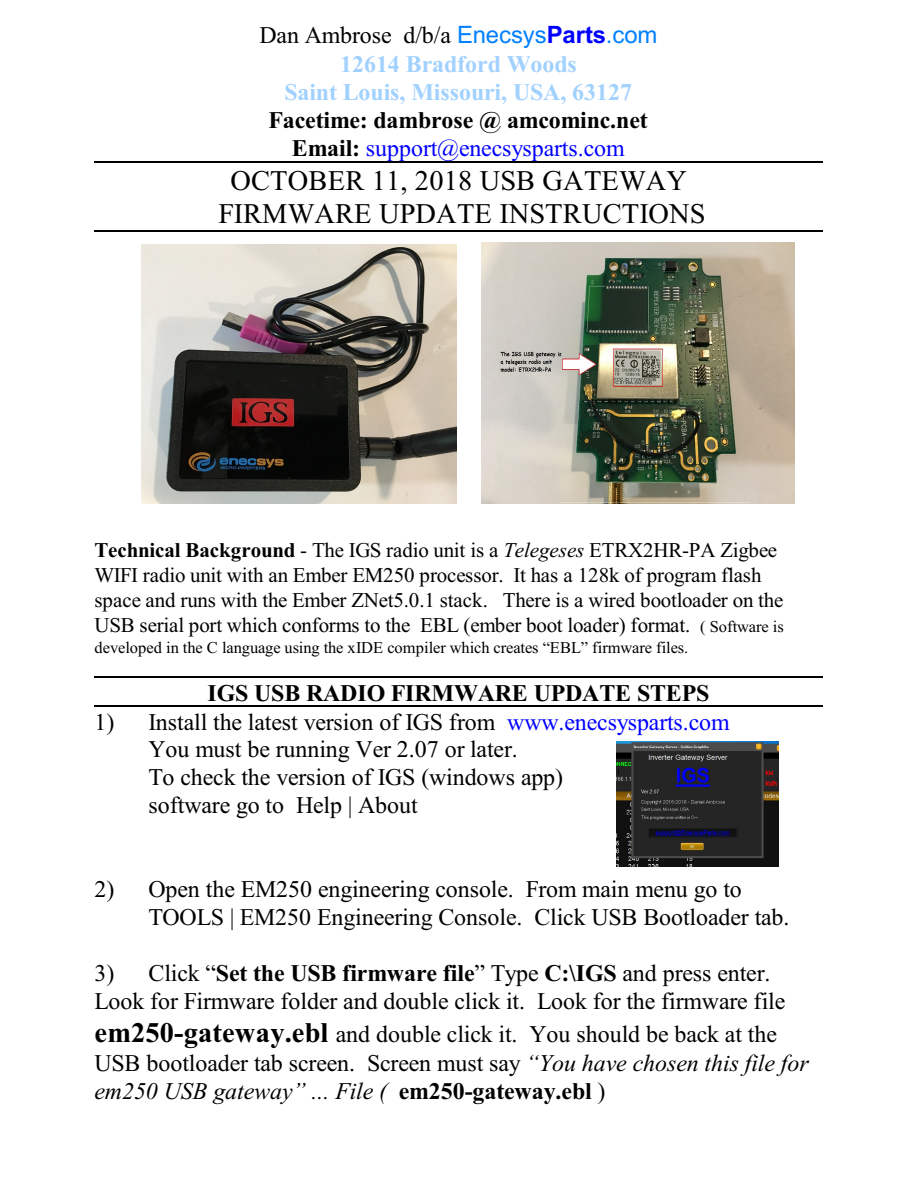
<style>
.page{position:relative;width:918px;height:1188px;background:#fff}
.page>*{position:absolute;margin:0;border:0;box-sizing:border-box;transform-origin:0 0}
.t1{font:28.5px/33.9px "Times New Roman";letter-spacing:.005em;color:#000;text-align:center}
.t2{font:24px/27.9px "Times New Roman";letter-spacing:-.005em;color:#000}
.t3{font:700 24px/27.9px "Times New Roman";letter-spacing:-.01em;color:#000;text-align:center}
.t4{font:700 24px/28.2px "Times New Roman";letter-spacing:-.005em;color:#a1d1ff;text-align:center}
.t5{font:21px/24.9px "Times New Roman";letter-spacing:-.01em;color:#000}
.t6{font:16.5px "Times New Roman";letter-spacing:-.005em;color:#000}
.s1{font-weight:400;color:#000}
.s2{font-family:"Arial";font-weight:400;color:#0080ff}
.s3{font-family:"Arial";color:#00f}
.s4{font-weight:400;color:#00f}
.s5{font-weight:700}
.s6{font-style:italic}
.s7{font-size:16.5px}
.s8{color:#00f}
.s9{font-weight:700;font-size:28.5px}
</style>
<div class="page">
<img style="left:481px;top:242px;width:314px;height:261px">
<img style="left:142px;top:245px;width:315px;height:258px">
<img style="left:617px;top:742px;width:162px;height:124px">
<hr style="left:94px;top:161px;width:729px;height:1px;background:#000">
<hr style="left:94px;top:230px;width:729px;height:1px;background:#000">
<hr style="left:94px;top:677px;width:729px;height:1px;background:#000">
<hr style="left:94px;top:706px;width:729px;height:1px;background:#000">
<p class="t4" style="left:259px;top:24px;width:400px"><span class="s1">Dan Ambrose d/b/a</span> <span class="s2">Enecsys</span><span class="s3">Parts</span><span class="s2">.com<br></span>12614 Bradford Woods<br>Saint Louis, Missouri, USA, 63127</p>
<p class="t3" style="left:268px;top:108px;width:381px">Facetime: dambrose @ amcominc.net<br>Email: <span class="s4">support@enecsysparts.com</span></p>
<p class="t1" style="left:218px;top:166px;width:489px">OCTOBER 11, 2018 USB GATEWAY<br>FIRMWARE UPDATE INSTRUCTIONS</p>
<p class="t5" style="left:94px;top:540px;width:691px"><span class="s5">Technical Background</span> - The IGS radio unit is a <span class="s6">Telegeses</span> ETRX2HR-PA Zigbee WIFI radio unit with an Ember EM250 processor. It has a 128k of program flash space and runs with the Ember ZNet5.0.1 stack. There is a wired bootloader on the USB serial port which conforms to the EBL (ember boot loader) format. <span class="s7">( Software is</span></p>
<p class="t6" style="left:94px;top:641px;width:595px">developed in the C language using the xIDE compiler which creates “EBL” firmware files.</p>
<p class="t3" style="left:208px;top:682px;width:503px">IGS USB RADIO FIRMWARE UPDATE STEPS</p>
<p class="t2" style="left:148px;top:710px;width:583px;text-indent:-54px">1) Install the latest version of IGS from <span class="s8">www.enecsysparts.com </span>You must be running Ver 2.07 or later.<br>To check the version of IGS (windows app)<br>software go to Help | About</p>
<p class="t2" style="left:148px;top:877px;width:643px;text-indent:-54px">2) Open the EM250 engineering console. From main menu go to<br>TOOLS | EM250 Engineering Console. Click USB Bootloader tab.</p>
<p class="t2" style="left:94px;top:962px;width:692px">3) Click “<span class="s5">Set the USB firmware file</span>” Type <span class="s5">C:\IGS</span> and press enter.<br>Look for Firmware folder and double click it. Look for the firmware file</p>
<p class="t2" style="left:94px;top:1022px;width:716px;line-height:28.5px"><span class="s9">em250-gateway.ebl</span> and double click it. You should be back at the<br>USB bootloader tab screen. Screen must say <span class="s6">“You have chosen this file for em250 USB gateway” ... File (</span> <span class="s5">em250-gateway.ebl</span> )</p>
</div>
